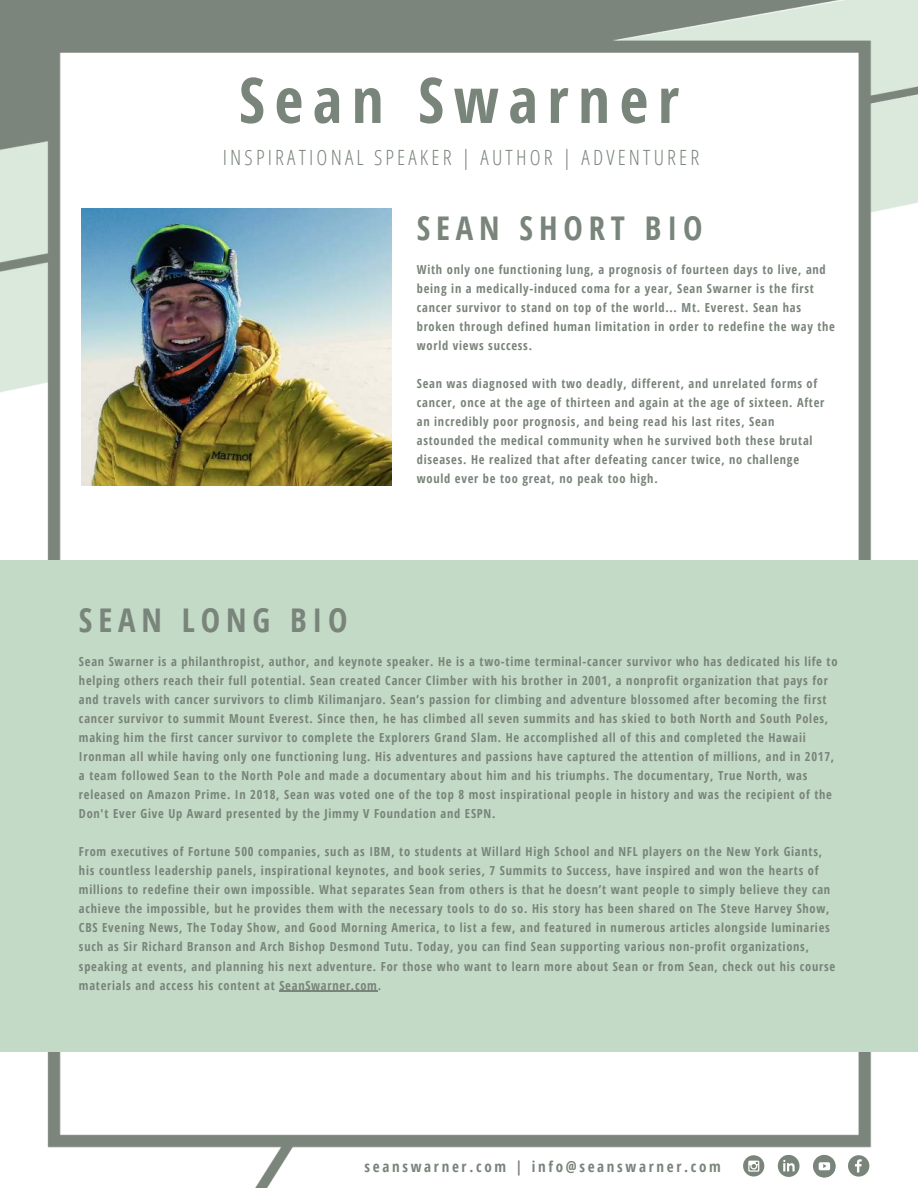
<style>
.page{position:relative;width:918px;height:1188px;background:#fff}
.page>*{position:absolute;margin:0;border:0;box-sizing:border-box;transform-origin:0 0}
.t1{font:700 63px "Open Sans Condensed";letter-spacing:.15em;color:#79847a}
.t2{font:700 32.7px "Open Sans Condensed";letter-spacing:.18em;color:#79847a}
.t3{font:300 21px "Open Sans Condensed";letter-spacing:.15em;color:#79847a}
.t4{font:700 15px "Open Sans Condensed";letter-spacing:.18em;color:#79847a}
.t5{font:700 12.45px/19px "Open Sans Condensed";letter-spacing:.06em;color:#79847a}
</style>
<div class="page">
<img style="left:0;top:0;width:918px;height:1188px">
<svg style="left:848px;top:1155px;width:21px;height:22px"></svg>
<svg style="left:743px;top:1155px;width:21px;height:22px"></svg>
<svg style="left:748px;top:1161px;width:11px;height:11px"></svg>
<svg style="left:778px;top:1155px;width:22px;height:22px"></svg>
<div style="left:813px;top:1155px;width:22px;height:22px;background:#79847a;border-radius:50%"></div>
<svg style="left:816px;top:1158px;width:21px;height:21px"></svg>
<img style="left:81px;top:208px;width:311px;height:277px">
<div style="left:0;top:560px;width:917px;height:492px;background:#c3dac6"></div>
<hr style="left:279px;top:991px;width:99px;height:1px;background:#79847a">
<h1 class="t1" style="left:239px;top:56px;width:442px">Sean Swarner</h1>
<h3 class="t3" style="left:223px;top:144px;width:478px">INSPIRATIONAL SPEAKER | AUTHOR | ADVENTURER</h3>
<h2 class="t2" style="left:417px;top:206px;width:287px">SEAN SHORT BIO</h2>
<h2 class="t2" style="left:79px;top:598px;width:270px">SEAN LONG BIO</h2>
<p class="t5" style="left:417px;top:260px;width:420px">With only one functioning lung, a prognosis of fourteen days to live, and being in a medically-induced coma for a year, Sean Swarner is the first cancer survivor to stand on top of the world... Mt. Everest. Sean has broken through defined human limitation in order to redefine the way the world views success.</p>
<p class="t5" style="left:417px;top:374px;width:409px">Sean was diagnosed with two deadly, different, and unrelated forms of cancer, once at the age of thirteen and again at the age of sixteen. After an incredibly poor prognosis, and being read his last rites, Sean astounded the medical community when he survived both these brutal diseases. He realized that after defeating cancer twice, no challenge would ever be too great, no peak too high.</p>
<p class="t5" style="left:79px;top:651px;width:760px">Sean Swarner is a philanthropist, author, and keynote speaker. He is a two-time terminal-cancer survivor who has dedicated his life to helping others reach their full potential. Sean created Cancer Climber with his brother in 2001, a nonprofit organization that pays for and travels with cancer survivors to climb Kilimanjaro. Sean’s passion for climbing and adventure blossomed after becoming the first cancer survivor to summit Mount Everest. Since then, he has climbed all seven summits and has skied to both North and South Poles, making him the first cancer survivor to complete the Explorers Grand Slam. He accomplished all of this and completed the Hawaii Ironman all while having only one functioning lung. His adventures and passions have captured the attention of millions, and in 2017, a team followed Sean to the North Pole and made a documentary about him and his triumphs. The documentary, True North, was released on Amazon Prime. In 2018, Sean was voted one of the top 8 most inspirational people in history and was the recipient of the Don't Ever Give Up Award presented by the Jimmy V Foundation and ESPN.</p>
<p class="t5" style="left:79px;top:842px;width:758px">From executives of Fortune 500 companies, such as IBM, to students at Willard High School and NFL players on the New York Giants, his countless leadership panels, inspirational keynotes, and book series, 7 Summits to Success, have inspired and won the hearts of millions to redefine their own impossible. What separates Sean from others is that he doesn’t want people to simply believe they can achieve the impossible, but he provides them with the necessary tools to do so. His story has been shared on The Steve Harvey Show, CBS Evening News, The Today Show, and Good Morning America, to list a few, and featured in numerous articles alongside luminaries such as Sir Richard Branson and Arch Bishop Desmond Tutu. Today, you can find Sean supporting various non-profit organizations, speaking at events, and planning his next adventure. For those who want to learn more about Sean or from Sean, check out his course materials and access his content at SeanSwarner.com.</p>
<p class="t4" style="left:365px;top:1156px;width:358px">seanswarner.com | info@seanswarner.com</p>
</div>
